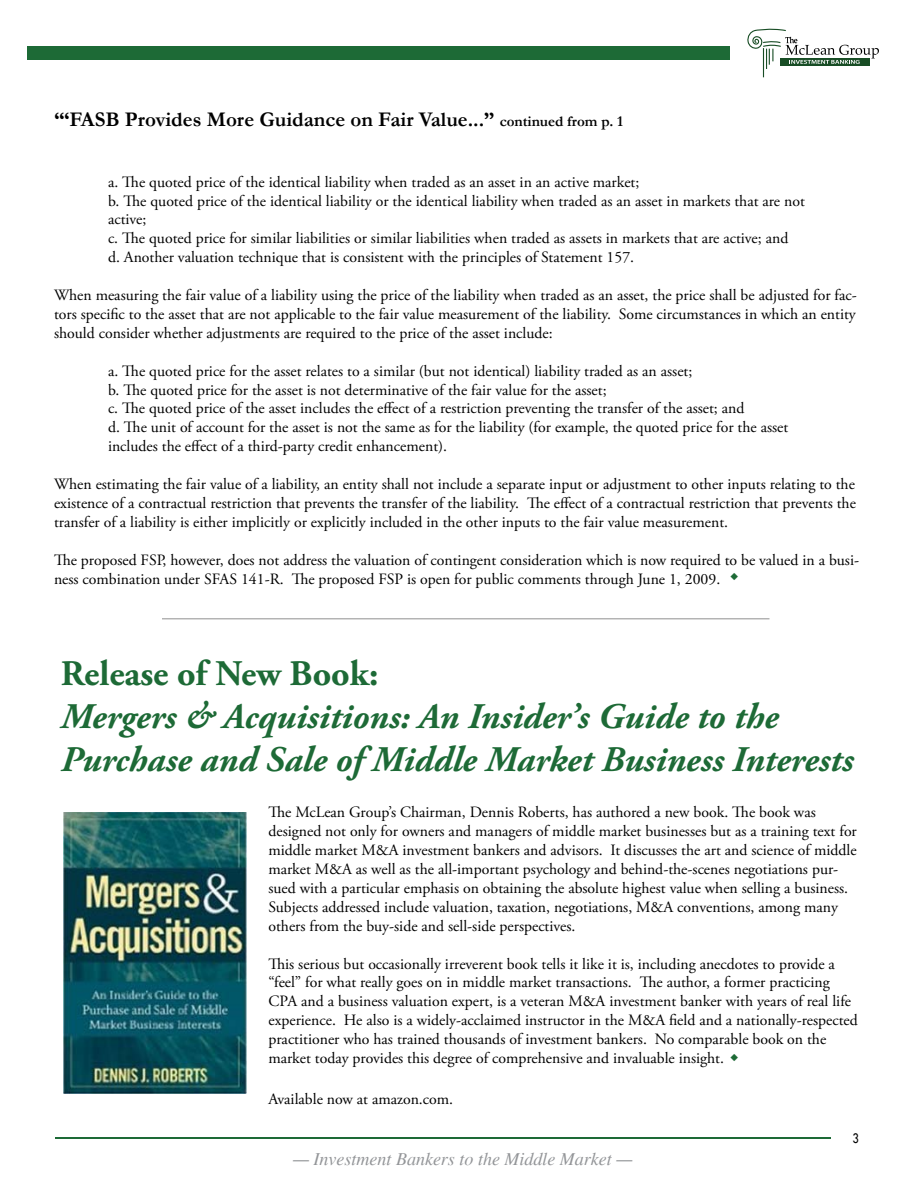
<style>
.page{position:relative;width:918px;height:1188px;background:#fff}
.page>*{position:absolute;margin:0;border:0;box-sizing:border-box;transform-origin:0 0}
.t1{font:italic 700 36px/43.2px "Adobe Garamond Pro";color:#1d6a36}
.t2{font:700 36px "Adobe Garamond Pro";color:#1d6a36}
.t3{font:700 21px "Garamond";color:#000}
.t4{font:italic 18px "Times";color:#939598}
.t5{font:15.75px/18.9px "Adobe Garamond Pro";color:#000}
.t6{font:15px "Tw Cen";color:#000;scale:.8 1}
.s1{font-size:15px}
</style>
<div class="page">
<svg style="left:747px;top:28px;width:132px;height:50px"></svg>
<div style="left:27px;top:46px;width:702px;height:14px;background:#1d6a36"></div>
<hr style="left:55px;top:1138px;width:776px;height:1px;background:#1d6a36">
<hr style="left:162px;top:618px;width:608px;height:1px;background:#000">
<img style="left:64px;top:813px;width:183px;height:281px">
<h2 class="t3" style="left:54px;top:105px;width:570px">“‘FASB Provides More Guidance on Fair Value...” <span class="s1">continued from p. 1</span></h2>
<p class="t5" style="left:108px;top:173px;width:698px">a. The quoted price of the identical liability when traded as an asset in an active market;<br>b. The quoted price of the identical liability or the identical liability when traded as an asset in markets that are not active;<br>c. The quoted price for similar liabilities or similar liabilities when traded as assets in markets that are active; and<br>d. Another valuation technique that is consistent with the principles of Statement 157.</p>
<p class="t5" style="left:54px;top:286px;width:804px;text-align:justify">When measuring the fair value of a liability using the price of the liability when traded as an asset, the price shall be adjusted for fac&shy;tors specific to the asset that are not applicable to the fair value measurement of the liability. Some circumstances in which an entity should consider whether adjustments are required to the price of the asset include:</p>
<p class="t5" style="left:108px;top:362px;width:682px">a. The quoted price for the asset relates to a similar (but not identical) liability traded as an asset;<br>b. The quoted price for the asset is not determinative of the fair value for the asset;<br>c. The quoted price of the asset includes the effect of a restriction preventing the transfer of the asset; and<br>d. The unit of account for the asset is not the same as for the liability (for example, the quoted price for the asset includes the effect of a third-party credit enhancement).</p>
<p class="t5" style="left:54px;top:475px;width:803px;text-align:justify">When estimating the fair value of a liability, an entity shall not include a separate input or adjustment to other inputs relating to the existence of a contractual restriction that prevents the transfer of the liability. The effect of a contractual restriction that prevents the transfer of a liability is either implicitly or explicitly included in the other inputs to the fair value measurement.</p>
<p class="t5" style="left:54px;top:551px;width:807px">The proposed FSP, however, does not address the valuation of contingent consideration which is now required to be valued in a busi&shy;ness combination under SFAS 141-R. The proposed FSP is open for public comments through June 1, 2009.</p>
<h1 class="t2" style="left:61px;top:652px;width:319px">Release of New Book:</h1>
<h1 class="t1" style="left:61px;top:696px;width:794px">Mergers &amp; Acquisitions: An Insider’s Guide to the<br>Purchase and Sale of Middle Market Business Interests</h1>
<p class="t5" style="left:268px;top:803px;width:590px">The McLean Group’s Chairman, Dennis Roberts, has authored a new book. The book was designed not only for owners and managers of middle market businesses but as a training text for middle market M&amp;A investment bankers and advisors. It discusses the art and science of middle market M&amp;A as well as the all-important psychology and behind-the-scenes negotiations pur&shy;sued with a particular emphasis on obtaining the absolute highest value when selling a business.<br>Subjects addressed include valuation, taxation, negotiations, M&amp;A conventions, among many others from the buy-side and sell-side perspectives.</p>
<p class="t5" style="left:268px;top:955px;width:591px">This serious but occasionally irreverent book tells it like it is, including anecdotes to provide a “feel” for what really goes on in middle market transactions. The author, a former practicing CPA and a business valuation expert, is a veteran M&amp;A investment banker with years of real life experience. He also is a widely-acclaimed instructor in the M&amp;A field and a nationally-respected practitioner who has trained thousands of investment bankers. No comparable book on the market today provides this degree of comprehensive and invaluable insight.</p>
<p class="t5" style="left:268px;top:1090px;width:186px">Available now at amazon.com.</p>
<p class="t4" style="left:293px;top:1149px;width:341px">— Investment Bankers to the Middle Market —</p>
<p class="t6" style="left:852px;top:1130px;width:10px">3</p>
</div>
